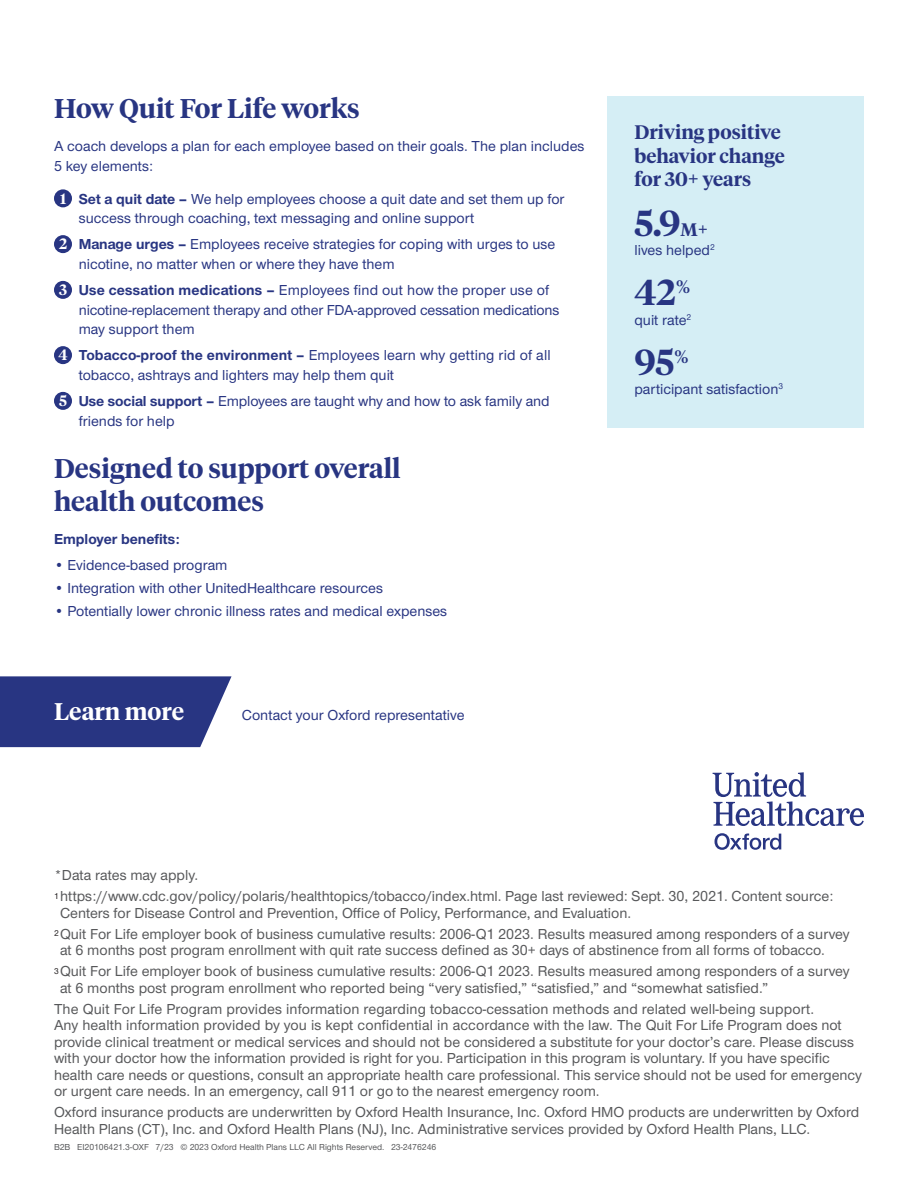
<style>
.page{position:relative;width:918px;height:1188px;background:#fff}
.page>*{position:absolute;margin:0;border:0;box-sizing:border-box;transform-origin:0 0}
.t1{font:600 36px "UHC Serif Headline";color:#283582}
.t2{font:600 27px/32.4px "UHC Serif Headline";color:#283582}
.t3{font:600 24px "UHC Serif Headline";color:#fff}
.t4{font:600 19.5px/23.4px "UHC Serif Headline";color:#283582}
.t5{font:15px/16.5px "UHC Sans";color:#57585a}
.t6{font:500 15px/19.5px "UHC Sans";color:#283582}
.t7{font:700 15px "UHC Sans";color:#283582}
.t8{font:9px "UHC Sans";color:#57585a}
.s1{font-family:"UHC Serif Headline";font-weight:600;color:#fff}
.s2{font-weight:700}
.s3{font-size:18px}
.s4{font-weight:500;font-size:8.7px;color:#231f20}
</style>
<div class="page">
<svg style="left:0;top:676px;width:232px;height:71px;background:#36428a"></svg>
<svg style="left:713px;top:772px;width:151px;height:54px"></svg>
<svg style="left:715px;top:833px;width:66px;height:17px"></svg>
<div style="left:54px;top:189px;width:18px;height:18px;background:#283582;border-radius:50%"></div>
<div style="left:54px;top:235px;width:18px;height:18px;background:#283582;border-radius:50%"></div>
<div style="left:54px;top:281px;width:18px;height:18px;background:#283582;border-radius:50%"></div>
<div style="left:54px;top:346px;width:18px;height:18px;background:#283582;border-radius:50%"></div>
<div style="left:54px;top:392px;width:18px;height:18px;background:#283582;border-radius:50%"></div>
<div style="left:608px;top:97px;width:256px;height:331px;background:#d5eef5"></div>
<h2 class="t2" style="left:54px;top:91px;width:307px">How Quit For Life works</h2>
<p class="t6" style="left:54px;top:136px;width:532px">A coach develops a plan for each employee based on their goals. The plan includes<br>5 key elements:</p>
<p class="t6" style="left:79px;top:188px;width:487px;text-indent:-19px"><span class="s1">1</span> <span class="s2">Set a quit date –</span> We help employees choose a quit date and set them up for success through coaching, text messaging and online support</p>
<p class="t6" style="left:79px;top:234px;width:478px;text-indent:-20px"><span class="s1">2</span> <span class="s2">Manage urges –</span> Employees receive strategies for coping with urges to use nicotine, no matter when or where they have them</p>
<p class="t6" style="left:79px;top:280px;width:482px;text-indent:-20px"><span class="s1">3</span> <span class="s2">Use cessation medications –</span> Employees find out how the proper use of nicotine-replacement therapy and other FDA-approved cessation medications may support them</p>
<p class="t6" style="left:79px;top:345px;width:473px;text-indent:-20px"><span class="s1">4</span> <span class="s2">Tobacco-proof the environment –</span> Employees learn why getting rid of all tobacco, ashtrays and lighters may help them quit</p>
<p class="t6" style="left:79px;top:391px;width:473px;text-indent:-20px"><span class="s1">5</span> <span class="s2">Use social support –</span> Employees are taught why and how to ask family and friends for help</p>
<h2 class="t2" style="left:54px;top:451px;width:348px">Designed to support overall health outcomes</h2>
<p class="t7" style="left:54px;top:529px;width:128px">Employer benefits:</p>
<p class="t6" style="left:54px;top:555px;width:175px">• Evidence-based program</p>
<p class="t6" style="left:54px;top:577px;width:330px">• Integration with other UnitedHealthcare resources</p>
<p class="t6" style="left:54px;top:600px;width:395px">• Potentially lower chronic illness rates and medical expenses</p>
<h3 class="t3" style="left:54px;top:695px;width:132px">Learn more</h3>
<p class="t6" style="left:242px;top:705px;width:224px">Contact your Oxford representative</p>
<h3 class="t4" style="left:634px;top:120px;width:152px">Driving positive behavior change for 30+ years</h3>
<h1 class="t1" style="left:634px;top:198px;width:75px">5.9<span class="s3">M+</span></h1>
<p class="t6" style="left:634px;top:240px;width:82px">lives helped<sup>2</sup></p>
<h1 class="t1" style="left:634px;top:268px;width:57px">42<sup>%</sup></h1>
<p class="t6" style="left:634px;top:309px;width:58px">quit rate<sup>2</sup></p>
<h1 class="t1" style="left:634px;top:337px;width:56px">95<sup>%</sup></h1>
<p class="t6" style="left:634px;top:379px;width:150px">participant satisfaction<sup>3</sup></p>
<p class="t5" style="left:54px;top:864px;width:781px;line-height:21px">*Data rates may apply.<br><span class="s4">1</span>https://www.cdc.gov/policy/polaris/healthtopics/tobacco/index.html. Page last reviewed: Sept. 30, 2021. Content source:</p>
<p class="t5" style="left:54px;top:901px;width:797px;line-height:21px;text-indent:6px">Centers for Disease Control and Prevention, Office of Policy, Performance, and Evaluation.<br><span class="s4">2</span>Quit For Life employer book of business cumulative results: 2006-Q1 2023. Results measured among responders of a survey</p>
<p class="t5" style="left:54px;top:939px;width:797px;line-height:21px;text-indent:6px">at 6 months post program enrollment with quit rate success defined as 30+ days of abstinence from all forms of tobacco.<br><span class="s4">3</span>Quit For Life employer book of business cumulative results: 2006-Q1 2023. Results measured among responders of a survey</p>
<p class="t5" style="left:54px;top:976px;width:762px;line-height:21px;text-indent:6px">at 6 months post program enrollment who reported being “very satisfied,” “satisfied,” and “somewhat satisfied.”<br>The Quit For Life Program provides information regarding tobacco-cessation methods and related well-being support.</p>
<p class="t5" style="left:54px;top:1016px;width:809px">Any health information provided by you is kept confidential in accordance with the law. The Quit For Life Program does not provide clinical treatment or medical services and should not be considered a substitute for your doctor’s care. Please discuss with your doctor how the information provided is right for you. Participation in this program is voluntary. If you have specific health care needs or questions, consult an appropriate health care professional. This service should not be used for emergency or urgent care needs. In an emergency, call 911 or go to the nearest emergency room.</p>
<p class="t5" style="left:54px;top:1103px;width:807px">Oxford insurance products are underwritten by Oxford Health Insurance, Inc. Oxford HMO products are underwritten by Oxford<br>Health Plans (CT), Inc. and Oxford Health Plans (NJ), Inc. Administrative services provided by Oxford Health Plans, LLC.</p>
<p class="t8" style="left:54px;top:1141px;width:384px">B2B EI20106421.3-OXF 7/23 © 2023 Oxford Health Plans LLC All Rights Reserved. 23-2476246</p>
</div>
